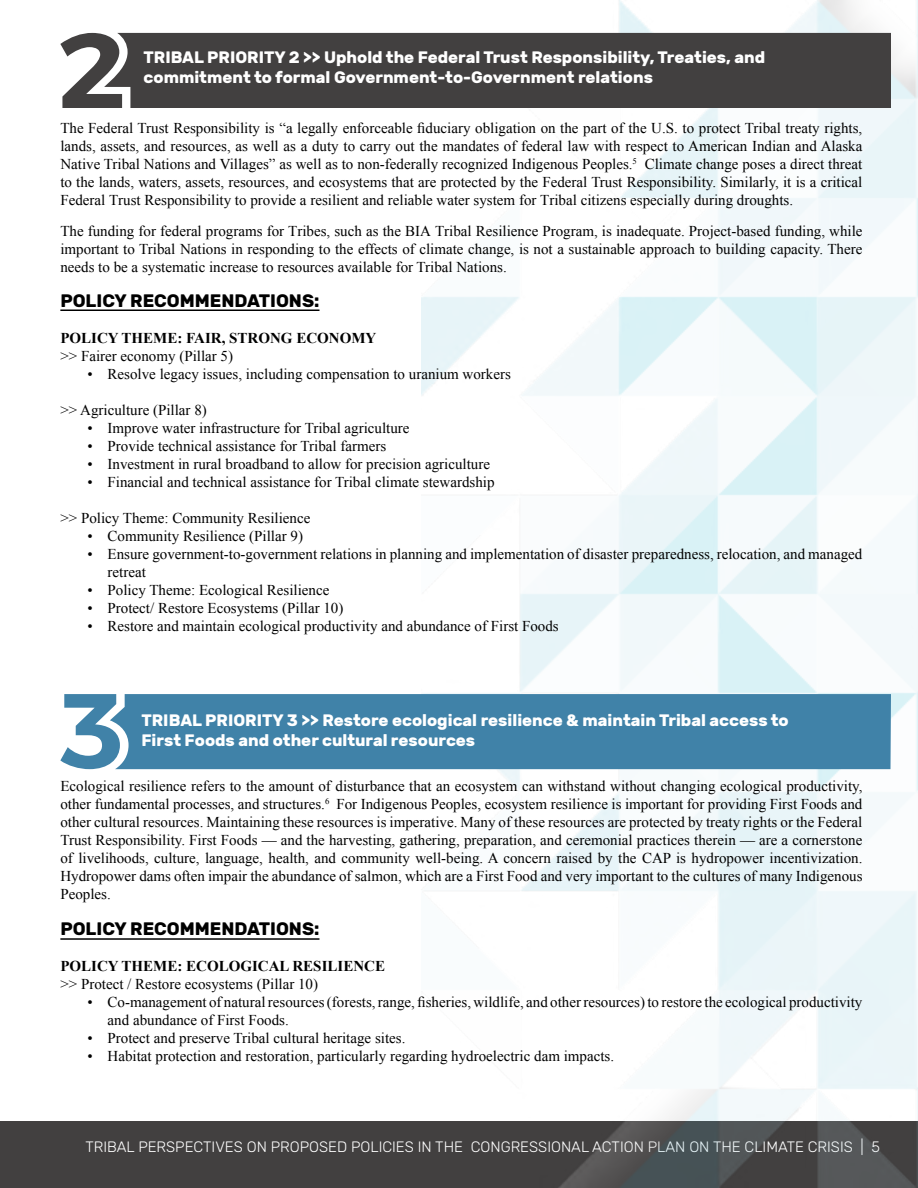
<style>
.page{position:relative;width:918px;height:1188px;background:#fff}
.page>*{position:absolute;margin:0;border:0;box-sizing:border-box;transform-origin:0 0}
.t1{font:700 18px "Rubik";color:#000}
.t2{font:700 16.5px/19.8px "Rubik";color:#fff}
.t3{font:15px/18px "Times New Roman";color:#000;text-align:justify}
.t4{font:300 15px "Rubik";color:#fff}
.t5{font:700 15px "Times New Roman";color:#000}
</style>
<div class="page">
<div style="left:0;top:1121px;width:918px;height:67px;background:#424040"></div>
<img style="left:421px;top:0;width:497px;height:1188px">
<hr style="left:60px;top:310px;width:259px;height:1px;background:#000">
<svg style="left:60px;top:33px;width:44px;height:75px"></svg>
<div style="left:104px;top:33px;width:787px;height:75px;background:#424040"></div>
<div style="left:144px;top:51px;width:719px;height:39px;background:#424040"></div>
<svg style="left:60px;top:694px;width:50px;height:75px"></svg>
<div style="left:110px;top:694px;width:781px;height:75px;background:#4082a8"></div>
<div style="left:142px;top:713px;width:720px;height:37px;background:#4082a8"></div>
<hr style="left:60px;top:938px;width:259px;height:2px;background:#000">
<p class="t2" style="left:144px;top:48px;width:623px">TRIBAL PRIORITY 2 &gt;&gt; Uphold the Federal Trust Responsibility, Treaties, and commitment to formal Government-to-Government relations</p>
<p class="t3" style="left:60px;top:118px;width:804px">The Federal Trust Responsibility is “a legally enforceable fiduciary obligation on the part of the U.S. to protect Tribal treaty rights, lands, assets, and resources, as well as a duty to carry out the mandates of federal law with respect to American Indian and Alaska Native Tribal Nations and Villages” as well as to non-federally recognized Indigenous Peoples.<sup>5</sup> Climate change poses a direct threat to the lands, waters, assets, resources, and ecosystems that are protected by the Federal Trust Responsibility. Similarly, it is a critical Federal Trust Responsibility to provide a resilient and reliable water system for Tribal citizens especially during droughts.</p>
<p class="t3" style="left:60px;top:222px;width:804px">The funding for federal programs for Tribes, such as the BIA Tribal Resilience Program, is inadequate. Project-based funding, while important to Tribal Nations in responding to the effects of climate change, is not a sustainable approach to building capacity. There needs to be a systematic increase to resources available for Tribal Nations.</p>
<p class="t1" style="left:60px;top:290px;width:261px">POLICY RECOMMENDATIONS:</p>
<p class="t5" style="left:60px;top:328px;width:317px">POLICY THEME: FAIR, STRONG ECONOMY</p>
<p class="t3" style="left:60px;top:347px;width:174px">&gt;&gt; Fairer economy (Pillar 5)</p>
<p class="t3" style="left:87px;top:365px;width:425px">• Resolve legacy issues, including compensation to uranium workers</p>
<p class="t3" style="left:60px;top:401px;width:148px">&gt;&gt; Agriculture (Pillar 8)</p>
<p class="t3" style="left:87px;top:419px;width:324px">• Improve water infrastructure for Tribal agriculture</p>
<p class="t3" style="left:87px;top:437px;width:300px">• Provide technical assistance for Tribal farmers</p>
<p class="t3" style="left:87px;top:455px;width:404px">• Investment in rural broadband to allow for precision agriculture</p>
<p class="t3" style="left:87px;top:473px;width:409px">• Financial and technical assistance for Tribal climate stewardship</p>
<p class="t3" style="left:60px;top:509px;width:251px">&gt;&gt; Policy Theme: Community Resilience</p>
<p class="t3" style="left:87px;top:527px;width:217px">• Community Resilience (Pillar 9)</p>
<p class="t3" style="left:108px;top:545px;width:756px;text-indent:-20px">• Ensure government-to-government relations in planning and implementation of disaster preparedness, relocation, and managed retreat</p>
<p class="t3" style="left:87px;top:581px;width:244px">• Policy Theme: Ecological Resilience</p>
<p class="t3" style="left:87px;top:599px;width:258px">• Protect/ Restore Ecosystems (Pillar 10)</p>
<p class="t3" style="left:87px;top:617px;width:473px">• Restore and maintain ecological productivity and abundance of First Foods</p>
<p class="t2" style="left:141px;top:711px;width:649px">TRIBAL PRIORITY 3 &gt;&gt; Restore ecological resilience &amp; maintain Tribal access to<br>First Foods and other cultural resources</p>
<p class="t3" style="left:60px;top:777px;width:804px">Ecological resilience refers to the amount of disturbance that an ecosystem can withstand without changing ecological productivity, other fundamental processes, and structures.<sup>6</sup> For Indigenous Peoples, ecosystem resilience is important for providing First Foods and other cultural resources. Maintaining these resources is imperative. Many of these resources are protected by treaty rights or the Federal Trust Responsibility. First Foods — and the harvesting, gathering, preparation, and ceremonial practices therein — are a cornerstone of livelihoods, culture, language, health, and community well-being. A concern raised by the CAP is hydropower incentivization.<br>Hydropower dams often impair the abundance of salmon, which are a First Food and very important to the cultures of many Indigenous Peoples.</p>
<p class="t1" style="left:60px;top:918px;width:261px">POLICY RECOMMENDATIONS:</p>
<p class="t5" style="left:60px;top:955px;width:326px">POLICY THEME: ECOLOGICAL RESILIENCE</p>
<p class="t3" style="left:60px;top:974px;width:259px">&gt;&gt; Protect / Restore ecosystems (Pillar 10)</p>
<p class="t3" style="left:108px;top:992px;width:756px;text-indent:-20px">• Co-management of natural resources (forests, range, fisheries, wildlife, and other resources) to restore the ecological productivity and abundance of First Foods.</p>
<p class="t3" style="left:87px;top:1028px;width:320px">• Protect and preserve Tribal cultural heritage sites.</p>
<p class="t3" style="left:87px;top:1046px;width:528px">• Habitat protection and restoration, particularly regarding hydroelectric dam impacts.</p>
<p class="t4" style="left:85px;top:1138px;width:796px">TRIBAL PERSPECTIVES ON PROPOSED POLICIES IN THE CONGRESSIONAL ACTION PLAN ON THE CLIMATE CRISIS | 5</p>
</div>
